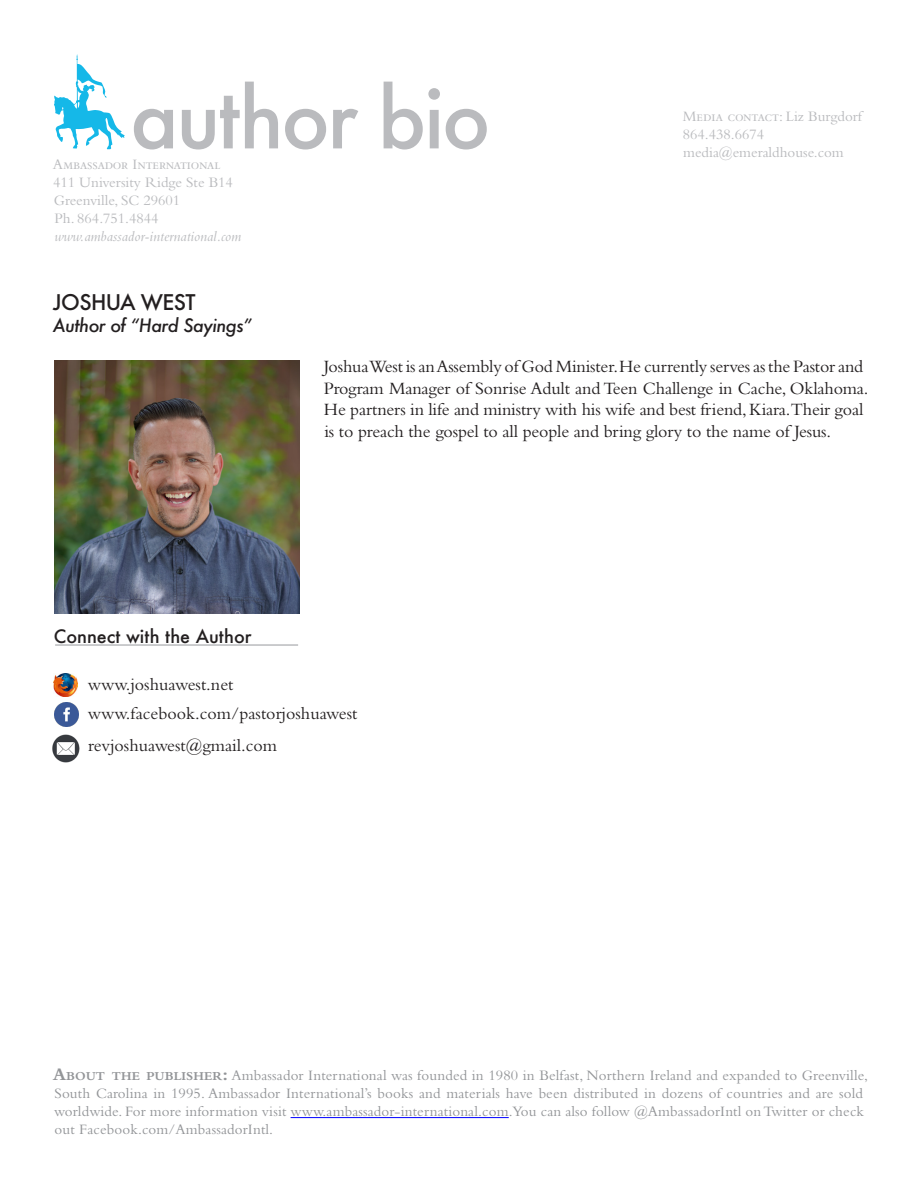
<style>
.page{position:relative;width:918px;height:1188px;background:#fff}
.page>*{position:absolute;margin:0;border:0;box-sizing:border-box;transform-origin:0 0}
.t1{font:500 81px "Futura";letter-spacing:-.03em;color:#babbbe}
.t2{font:500 21px "Futura";letter-spacing:-.03em;color:#231f20}
.News_Release_Main_Pa{font:18px/21.6px "Bembo Std";letter-spacing:-.01em;color:#231f20}
.t3{font:italic 500 18px "Futura";letter-spacing:-.03em;color:#231f20}
.t4{font:500 18px "Futura";color:#231f20}
.t5{font:15px/18px "Bembo Std";letter-spacing:.01em;color:#939598}
.t6{font:15px "Bembo Std";color:#babbbe}
.t7{font:italic 15px "Bembo Std";color:#babbbe}
.t8{font:15px "Bembo Std";letter-spacing:-.02em;color:#babbbe}
.s1{font-weight:700;font-size:18px}
.s2{font-weight:700;font-size:12.6px}
</style>
<div class="page">
<svg style="left:54px;top:54px;width:71px;height:95px"></svg>
<hr style="left:291px;top:1117px;width:218px;height:1px;background:#00f">
<hr style="left:55px;top:644px;width:243px;height:2px;background:#babbbe">
<img style="left:54px;top:360px;width:245px;height:253px">
<img style="left:54px;top:674px;width:24px;height:23px">
<img style="left:55px;top:702px;width:24px;height:24px">
<img style="left:53px;top:735px;width:27px;height:27px">
<p class="t1" style="left:130px;top:63px;width:362px">author bio</p>
<p class="t8" style="left:53px;top:155px;width:169px">Ambassador International</p>
<p class="t6" style="left:53px;top:173px;width:181px">411 University Ridge Ste B14</p>
<p class="t6" style="left:54px;top:191px;width:128px">Greenville, SC 29601</p>
<p class="t6" style="left:54px;top:209px;width:106px">Ph. 864.751.4844</p>
<p class="t7" style="left:54px;top:227px;width:188px">www.ambassador-international.com</p>
<p class="t2" style="left:53px;top:288px;width:144px">JOSHUA WEST</p>
<p class="t3" style="left:53px;top:313px;width:201px">Author of “Hard Sayings”</p>
<p class="t6" style="left:683px;top:108px;width:181px">Media contact: Liz Burgdorf</p>
<p class="t6" style="left:683px;top:126px;width:83px">864.438.6674</p>
<p class="t6" style="left:683px;top:144px;width:160px">media@emeraldhouse.com</p>
<p class="News_Release_Main_Pa" style="left:324px;top:355px;width:546px">Joshua West is an Assembly of God Minister.He currently serves as the Pastor and Program Manager of Sonrise Adult and Teen Challenge in Cache, Oklahoma.<br>He partners in life and ministry with his wife and best friend, Kiara.Their goal is to preach the gospel to all people and bring glory to the name of Jesus.</p>
<p class="t4" style="left:54px;top:624px;width:199px">Connect with the Author</p>
<p class="News_Release_Main_Pa" style="left:88px;top:673px;width:147px">www.joshuawest.net</p>
<p class="News_Release_Main_Pa" style="left:88px;top:702px;width:271px">www.facebook.com/pastorjoshuawest</p>
<p class="News_Release_Main_Pa" style="left:88px;top:734px;width:188px">revjoshuawest@gmail.com</p>
<p class="t5" style="left:53px;top:1066px;width:817px"><span class="s1">A</span><span class="s2">BOUT THE PUBLISHER</span><span class="s1">:</span> Ambassador International was founded in 1980 in Belfast, Northern Ireland and expanded to Greenville, South Carolina in 1995. Ambassador International’s books and materials have been distributed in dozens of countries and are sold worldwide. For more information visit www.ambassador-international.com. You can also follow @AmbassadorIntl on Twitter or check out Facebook.com/AmbassadorIntl.</p>
</div>
